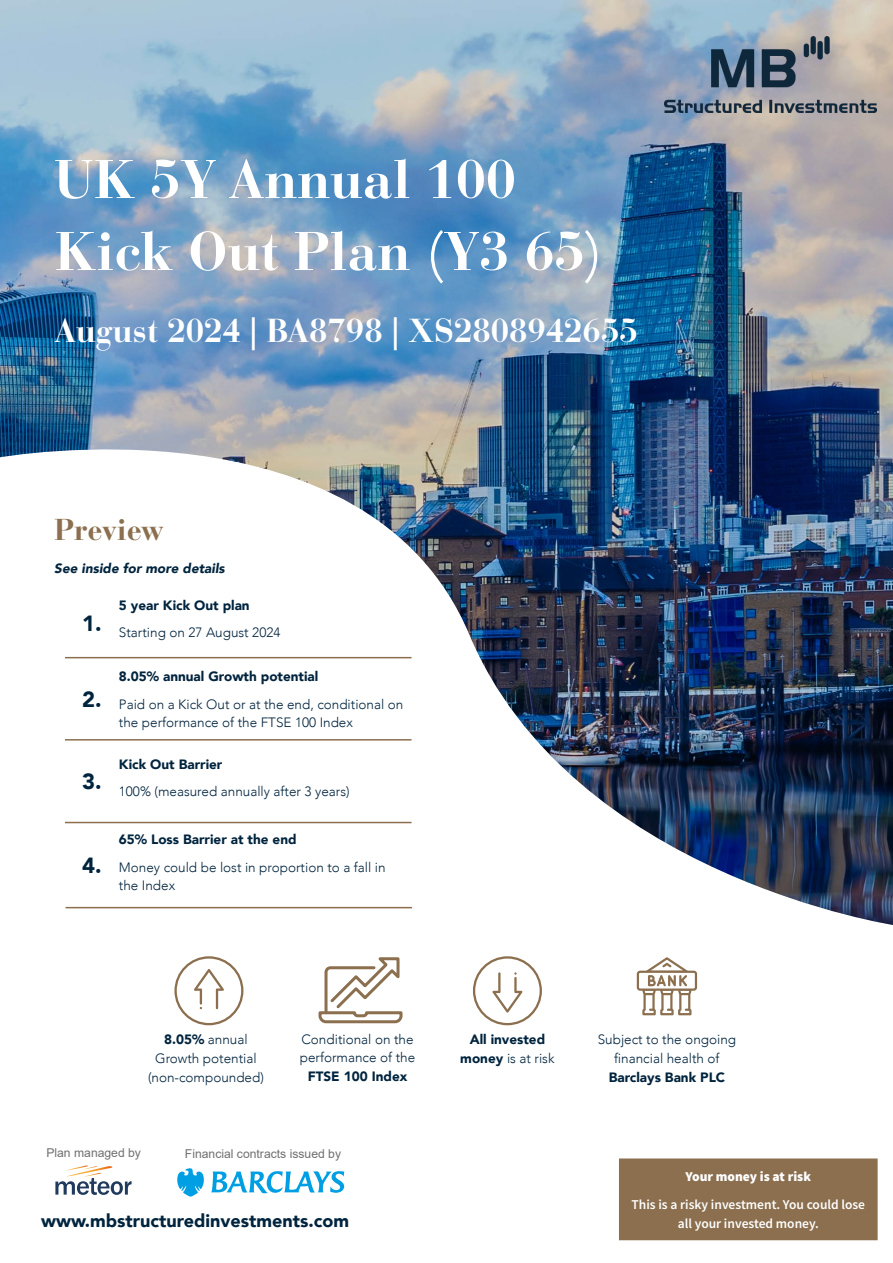
<style>
.page{position:relative;width:893px;height:1263px;background:#fff}
.page>*{position:absolute;margin:0;border:0;box-sizing:border-box;transform-origin:0 0}
.t1{font:700 54px/72px "Bauer Bodoni Std";color:#fff}
.t2{font:700 33px "Bauer Bodoni Std";color:#fff}
.t3{font:700 30px "Bauer Bodoni Std";color:#8b6f4e}
.t4{font:900 21.9px "Avenir";color:#00243e}
.t5{font:900 18px "Avenir";color:#00243e}
.t6{font:300 13.5px/18.8px "Avenir";color:#00243e}
.t7{font:900 13.5px/18.8px "Avenir";color:#00243e;text-align:center}
.t8{font:600 13.5px/18.8px "Source Sans Pro";color:#fff;text-align:center}
.t9{font:italic 900 13.5px "Avenir";color:#00243e}
.t10{font:900 13.5px "Source Sans Pro";color:#fff}
.t11{font:12.15px "Arial";color:#706f6f}
.s1{font-weight:900}
.s2{font-weight:300}
</style>
<div class="page">
<img style="left:0;top:0;width:893px;height:925px">
<div style="left:620px;top:1159px;width:257px;height:80px;background:#8b6f4e"></div>
<div style="left:619px;top:1158px;width:259px;height:82px;border:2px solid #8b6f4e"></div>
<img style="left:665px;top:36px;width:212px;height:77px">
<svg style="left:211px;top:1171px;width:133px;height:22px"></svg>
<svg style="left:177px;top:1168px;width:27px;height:29px"></svg>
<svg style="left:55px;top:1165px;width:77px;height:30px"></svg>
<svg style="left:174px;top:956px;width:69px;height:69px"></svg>
<svg style="left:473px;top:956px;width:69px;height:69px"></svg>
<svg style="left:637px;top:957px;width:60px;height:58px"></svg>
<svg style="left:318px;top:957px;width:85px;height:67px"></svg>
<hr style="left:65px;top:657px;width:346px;height:1px;background:#8b6f4e">
<hr style="left:65px;top:739px;width:346px;height:1px;background:#8b6f4e">
<hr style="left:65px;top:822px;width:346px;height:1px;background:#8b6f4e">
<hr style="left:66px;top:907px;width:346px;height:1px;background:#8b6f4e">
<h1 class="t1" style="left:54px;top:144px;width:550px">UK 5Y Annual 100<br>Kick Out Plan (Y3 65)</h1>
<h2 class="t2" style="left:54px;top:311px;width:585px">August 2024 | BA8798 | XS2808942655</h2>
<h3 class="t3" style="left:54px;top:512px;width:111px">Preview</h3>
<p class="t9" style="left:54px;top:557px;width:172px">See inside for more details</p>
<h3 class="t4" style="left:82px;top:604px;width:21px">1.</h3>
<h3 class="t4" style="left:82px;top:681px;width:21px">2.</h3>
<h3 class="t4" style="left:82px;top:763px;width:21px">3.</h3>
<h3 class="t4" style="left:82px;top:847px;width:21px">4.</h3>
<p class="t7" style="left:119px;top:595px;width:132px">5 year Kick Out plan</p>
<p class="t6" style="left:119px;top:623px;width:163px">Starting on 27 August 2024</p>
<p class="t7" style="left:119px;top:666px;width:201px">8.05% annual Growth potential</p>
<p class="t6" style="left:119px;top:695px;width:286px">Paid on a Kick Out or at the end, conditional on the performance of the FTSE 100 Index</p>
<p class="t7" style="left:119px;top:754px;width:105px">Kick Out Barrier</p>
<p class="t6" style="left:119px;top:782px;width:232px">100% (measured annually after 3 years)</p>
<p class="t7" style="left:119px;top:829px;width:179px">65% Loss Barrier at the end</p>
<p class="t6" style="left:119px;top:857px;width:268px">Money could be lost in proportion to a fall in the Index</p>
<p class="t6" style="left:300px;top:1029px;width:117px">Conditional on the performance of the</p>
<p class="t7" style="left:308px;top:1067px;width:101px">FTSE 100 Index</p>
<p class="t6" style="left:148px;top:1030px;width:117px;text-align:center"><span class="s1">8.05%</span> annual<br>Growth potential (non-compounded)</p>
<p class="t7" style="left:460px;top:1030px;width:96px">All invested money <span class="s2">is at risk</span></p>
<p class="t6" style="left:598px;top:1030px;width:140px;text-align:center">Subject to the ongoing financial health of</p>
<p class="t7" style="left:609px;top:1067px;width:118px">Barclays Bank PLC</p>
<p class="t11" style="left:46px;top:1144px;width:96px">Plan managed by</p>
<p class="t11" style="left:185px;top:1145px;width:158px">Financial contracts issued by</p>
<h3 class="t5" style="left:41px;top:1205px;width:309px">www.mbstructuredinvestments.com</h3>
<p class="t10" style="left:686px;top:1167px;width:127px">Your money is at risk</p>
<p class="t8" style="left:631px;top:1195px;width:235px">This is a risky investment. You could lose all your invested money.</p>
</div>
